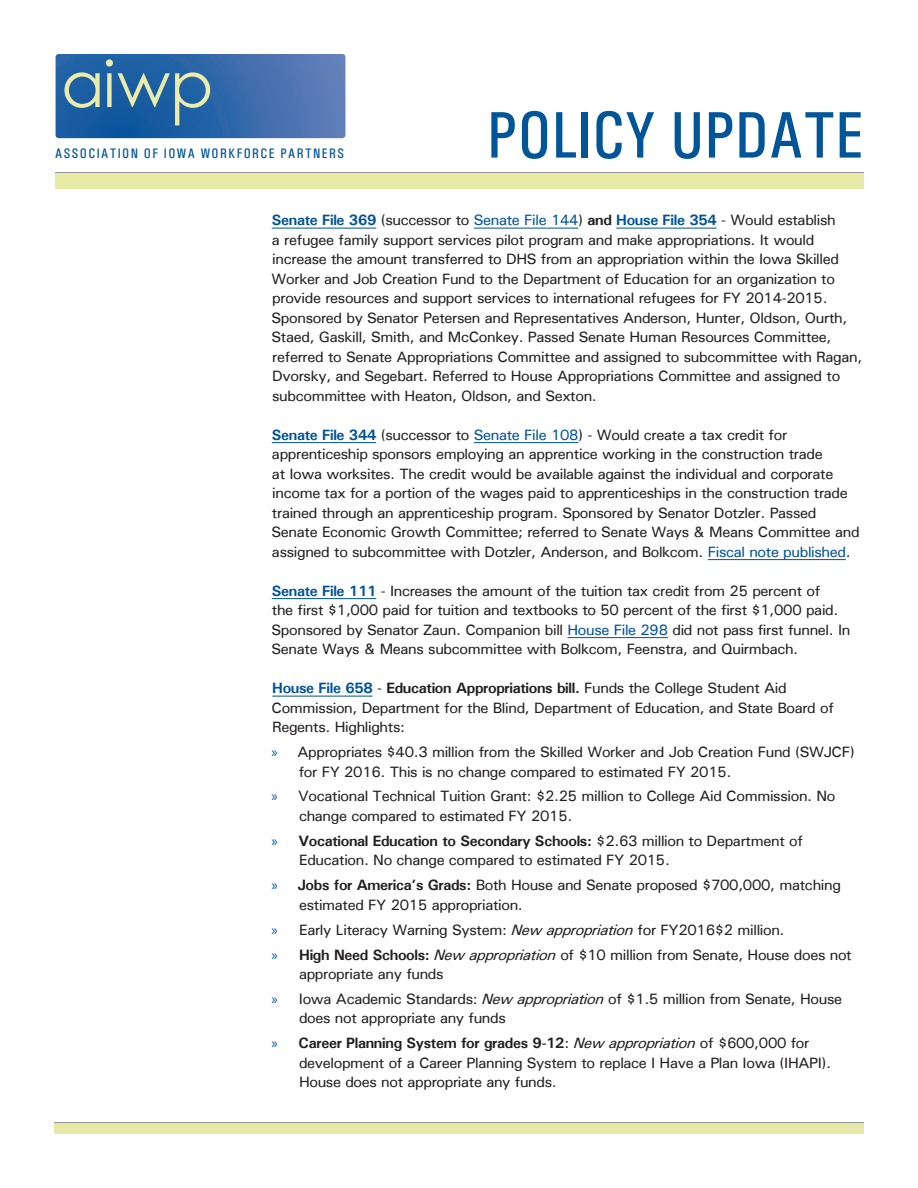
<style>
.page{position:relative;width:918px;height:1188px;background:#fff}
.page>*{position:absolute;margin:0;border:0;box-sizing:border-box;transform-origin:0 0}
.t1{font:66px "Pt Utah Condensed";color:#015598}
.t2{font:15px/19.5px "Utah";letter-spacing:-.025em;color:#231f20}
.t3{font:13.8px "Pt Utah Condensed";letter-spacing:.1em;color:#015598}
.s1{font-weight:700;color:#01529a}
.s2{color:#01529a}
.s3{font-weight:700}
.s4{font-family:"Myriad Pro";color:#01529a}
.s5{font-style:italic}
</style>
<div class="page">
<svg style="left:56px;top:54px;width:289px;height:84px"></svg>
<div style="left:56px;top:172px;width:808px;height:16px;background:#e8eaa8"></div>
<hr style="left:56px;top:172px;width:808px;height:1px;background:#939598">
<div style="left:54px;top:1123px;width:810px;height:11px;background:#e7e9a8"></div>
<hr style="left:54px;top:1123px;width:810px;height:1px;background:#939598">
<hr style="left:272px;top:228px;width:104px;height:1px;background:#01529a">
<hr style="left:474px;top:228px;width:104px;height:1px;background:#01529a">
<hr style="left:616px;top:228px;width:101px;height:1px;background:#01529a">
<hr style="left:272px;top:442px;width:104px;height:1px;background:#01529a">
<hr style="left:474px;top:442px;width:104px;height:1px;background:#01529a">
<hr style="left:708px;top:559px;width:138px;height:1px;background:#01529a">
<hr style="left:272px;top:598px;width:104px;height:1px;background:#01529a">
<hr style="left:568px;top:637px;width:100px;height:1px;background:#01529a">
<hr style="left:272px;top:696px;width:101px;height:1px;background:#01529a">
<p class="t3" style="left:55px;top:146px;width:290px">ASSOCIATION OF IOWA WORKFORCE PARTNERS</p>
<h1 class="t1" style="left:487px;top:97px;width:378px">POLICY UPDATE</h1>
<p class="t2" style="left:272px;top:210px;width:592px"><span class="s1">Senate File 369</span> (successor to <span class="s2">Senate File 144</span>) <span class="s3">and</span> <span class="s1">House File 354</span> - Would establish<br>a refugee family support services pilot program and make appropriations. It would increase the amount transferred to DHS from an appropriation within the Iowa Skilled Worker and Job Creation Fund to the Department of Education for an organization to provide resources and support services to international refugees for FY 2014-2015.<br>Sponsored by Senator Petersen and Representatives Anderson, Hunter, Oldson, Ourth, Staed, Gaskill, Smith, and McConkey. Passed Senate Human Resources Committee, referred to Senate Appropriations Committee and assigned to subcommittee with Ragan, Dvorsky, and Segebart. Referred to House Appropriations Committee and assigned to subcommittee with Heaton, Oldson, and Sexton.</p>
<p class="t2" style="left:272px;top:425px;width:590px"><span class="s1">Senate File 344</span> (successor to <span class="s2">Senate File 108</span>) - Would create a tax credit for apprenticeship sponsors employing an apprentice working in the construction trade<br>at Iowa worksites. The credit would be available against the individual and corporate income tax for a portion of the wages paid to apprenticeships in the construction trade trained through an apprenticeship program. Sponsored by Senator Dotzler. Passed Senate Economic Growth Committee; referred to Senate Ways &amp; Means Committee and assigned to subcommittee with Dotzler, Anderson, and Bolkcom. <span class="s2">Fiscal note published</span>.</p>
<p class="t2" style="left:272px;top:581px;width:580px"><span class="s1">Senate File 111</span> - Increases the amount of the tuition tax credit from 25 percent of<br>the first $1,000 paid for tuition and textbooks to 50 percent of the first $1,000 paid.<br>Sponsored by Senator Zaun. Companion bill <span class="s2">House File 298</span> did not pass first funnel. In Senate Ways &amp; Means subcommittee with Bolkcom, Feenstra, and Quirmbach.</p>
<p class="t2" style="left:272px;top:678px;width:564px"><span class="s1">House File 658</span> - <span class="s3">Education Appropriations bill.</span> Funds the College Student Aid<br>Commission, Department for the Blind, Department of Education, and State Board of<br>Regents. Highlights:</p>
<p class="t2" style="left:299px;top:742px;width:558px;text-indent:-27px"><span class="s4">»</span> Appropriates $40.3 million from the Skilled Worker and Job Creation Fund (SWJCF) for FY 2016. This is no change compared to estimated FY 2015.</p>
<p class="t2" style="left:299px;top:786px;width:538px;text-indent:-28px"><span class="s4">»</span> Vocational Technical Tuition Grant: $2.25 million to College Aid Commission. No change compared to estimated FY 2015.</p>
<p class="t2" style="left:299px;top:831px;width:505px;text-indent:-28px"><span class="s4">»</span> <span class="s3">Vocational Education to Secondary Schools:</span> $2.63 million to Department of<br>Education. No change compared to estimated FY 2015.</p>
<p class="t2" style="left:299px;top:875px;width:543px;text-indent:-28px"><span class="s4">»</span> <span class="s3">Jobs for America’s Grads:</span> Both House and Senate proposed $700,000, matching estimated FY 2015 appropriation.</p>
<p class="t2" style="left:271px;top:917px;width:582px;line-height:24.9px"><span class="s4">»</span> Early Literacy Warning System: <span class="s5">New appropriation</span> for FY2016$2 million.<br><span class="s4">»</span> <span class="s3">High Need Schools:</span> <span class="s5">New appropriation</span> of $10 million from Senate, House does not</p>
<p class="t2" style="left:271px;top:961px;width:572px;line-height:24.9px;text-indent:28px">appropriate any funds<br><span class="s4">»</span> Iowa Academic Standards: <span class="s5">New appropriation</span> of $1.5 million from Senate, House</p>
<p class="t2" style="left:271px;top:1006px;width:540px;line-height:24.9px;text-indent:28px">does not appropriate any funds<br><span class="s4">»</span> <span class="s3">Career Planning System for grades 9-12</span>: <span class="s5">New appropriation</span> of $600,000 for</p>
<p class="t2" style="left:299px;top:1053px;width:534px">development of a Career Planning System to replace I Have a Plan Iowa (IHAPI).<br>House does not appropriate any funds.</p>
</div>
